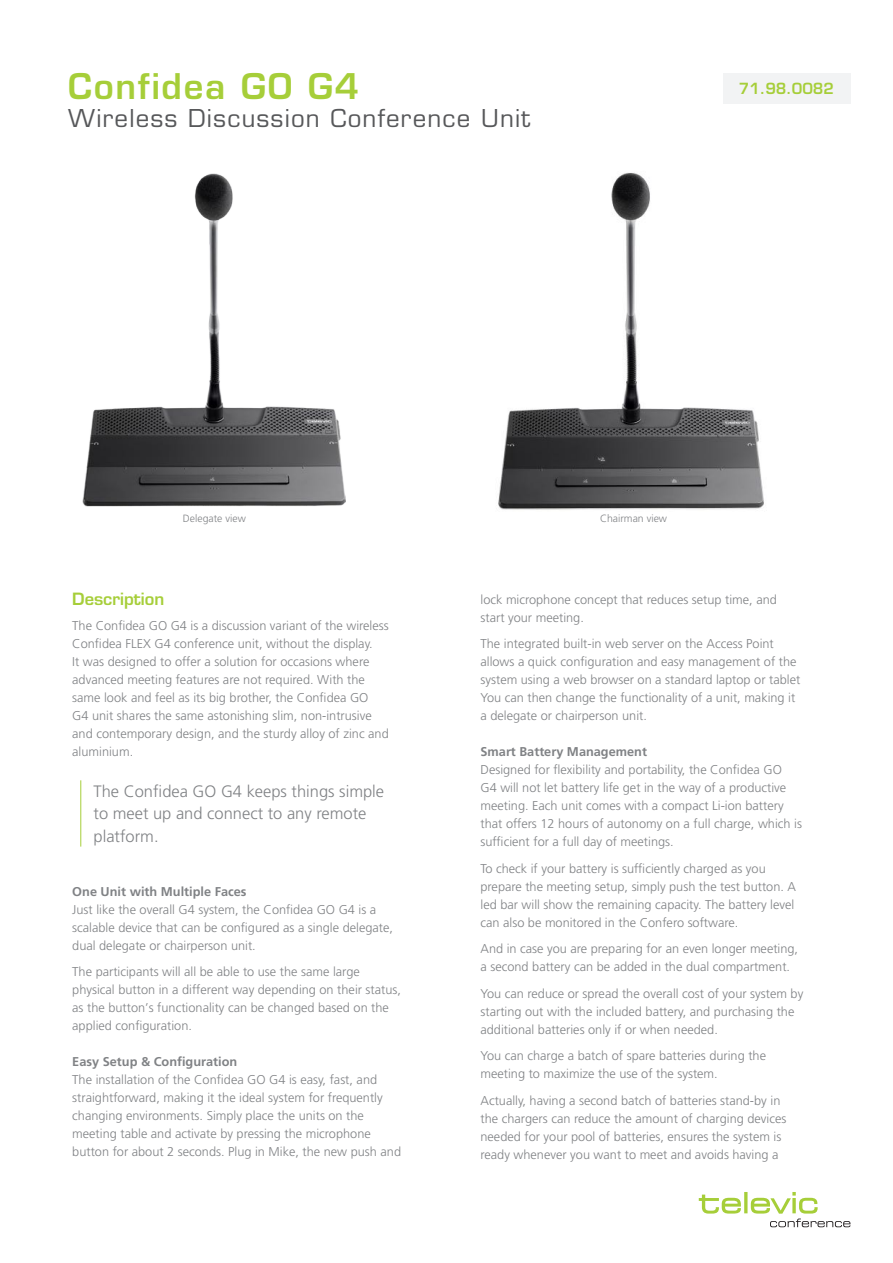
<style>
.page{position:relative;width:893px;height:1263px;background:#fff}
.page>*{position:absolute;margin:0;border:0;box-sizing:border-box;transform-origin:0 0}
.t1{font:600 34.5px "Eurostile LT Std";letter-spacing:.05em;color:#a6ce39}
.t2{font:24px "Eurostile";letter-spacing:.05em;color:#57585a}
.t3{font:300 16.5px/22.5px "Frutiger LT Std";color:#808285}
.t4{font:600 16.5px "Eurostile LT Std";color:#a6ce39}
.t5{font:600 15px "Eurostile LT Std";color:#a6ce39}
.t6{font:300 12.75px/18px "Frutiger LT Std";color:#808285}
.t7{font:700 12.75px "Frutiger LT Std";color:#808285}
.t8{font:300 10.5px "Frutiger LT Std";color:#808285}
</style>
<div class="page">
<svg style="left:699px;top:1192px;width:151px;height:35px"></svg>
<hr style="left:80px;top:780px;width:1px;height:66px;background:#a6ce39">
<div style="left:722px;top:73px;width:128px;height:30px;background:#f2f3f4"></div>
<img style="left:83px;top:173px;width:263px;height:333px">
<img style="left:498px;top:172px;width:266px;height:338px">
<h1 class="t1" style="left:68px;top:65px;width:293px">Confidea GO G4</h1>
<h2 class="t2" style="left:68px;top:104px;width:464px">Wireless Discussion Conference Unit</h2>
<p class="t5" style="left:739px;top:79px;width:97px">71.98.0082</p>
<p class="t8" style="left:183px;top:512px;width:64px">Delegate view</p>
<p class="t8" style="left:600px;top:512px;width:69px">Chairman view</p>
<p class="t4" style="left:72px;top:588px;width:94px">Description</p>
<p class="t6" style="left:72px;top:617px;width:318px">The Confidea GO G4 is a discussion variant of the wireless Confidea FLEX G4 conference unit, without the display.<br>It was designed to offer a solution for occasions where advanced meeting features are not required. With the same look and feel as its big brother, the Confidea GO<br>G4 unit shares the same astonishing slim, non-intrusive and contemporary design, and the sturdy alloy of zinc and aluminium.</p>
<p class="t3" style="left:94px;top:780px;width:292px">The Confidea GO G4 keeps things simple to meet up and connect to any remote platform.</p>
<p class="t7" style="left:72px;top:884px;width:176px">One Unit with Multiple Faces</p>
<p class="t6" style="left:72px;top:900px;width:322px">Just like the overall G4 system, the Confidea GO G4 is a scalable device that can be configured as a single delegate, dual delegate or chairperson unit.</p>
<p class="t6" style="left:72px;top:963px;width:330px">The participants will all be able to use the same large physical button in a different way depending on their status, as the button’s functionality can be changed based on the applied configuration.</p>
<p class="t7" style="left:72px;top:1054px;width:167px">Easy Setup &amp; Configuration</p>
<p class="t6" style="left:72px;top:1071px;width:330px">The installation of the Confidea GO G4 is easy, fast, and straightforward, making it the ideal system for frequently changing environments. Simply place the units on the meeting table and activate by pressing the microphone button for about 2 seconds. Plug in Mike, the new push and</p>
<p class="t6" style="left:480px;top:591px;width:298px">lock microphone concept that reduces setup time, and start your meeting.</p>
<p class="t6" style="left:480px;top:635px;width:321px">The integrated built-in web server on the Access Point allows a quick configuration and easy management of the system using a web browser on a standard laptop or tablet You can then change the functionality of a unit, making it a delegate or chairperson unit.</p>
<p class="t7" style="left:480px;top:744px;width:168px">Smart Battery Management</p>
<p class="t6" style="left:480px;top:761px;width:323px">Designed for flexibility and portability, the Confidea GO<br>G4 will not let battery life get in the way of a productive meeting. Each unit comes with a compact Li-ion battery that offers 12 hours of autonomy on a full charge, which is sufficient for a full day of meetings.</p>
<p class="t6" style="left:480px;top:860px;width:317px">To check if your battery is sufficiently charged as you prepare the meeting setup, simply push the test button. A led bar will show the remaining capacity. The battery level can also be monitored in the Confero software.</p>
<p class="t6" style="left:480px;top:940px;width:319px">And in case you are preparing for an even longer meeting, a second battery can be added in the dual compartment.</p>
<p class="t6" style="left:480px;top:985px;width:324px">You can reduce or spread the overall cost of your system by starting out with the included battery, and purchasing the additional batteries only if or when needed.</p>
<p class="t6" style="left:480px;top:1047px;width:287px">You can charge a batch of spare batteries during the meeting to maximize the use of the system.</p>
<p class="t6" style="left:480px;top:1092px;width:307px">Actually, having a second batch of batteries stand-by in the chargers can reduce the amount of charging devices needed for your pool of batteries, ensures the system is ready whenever you want to meet and avoids having a</p>
</div>
